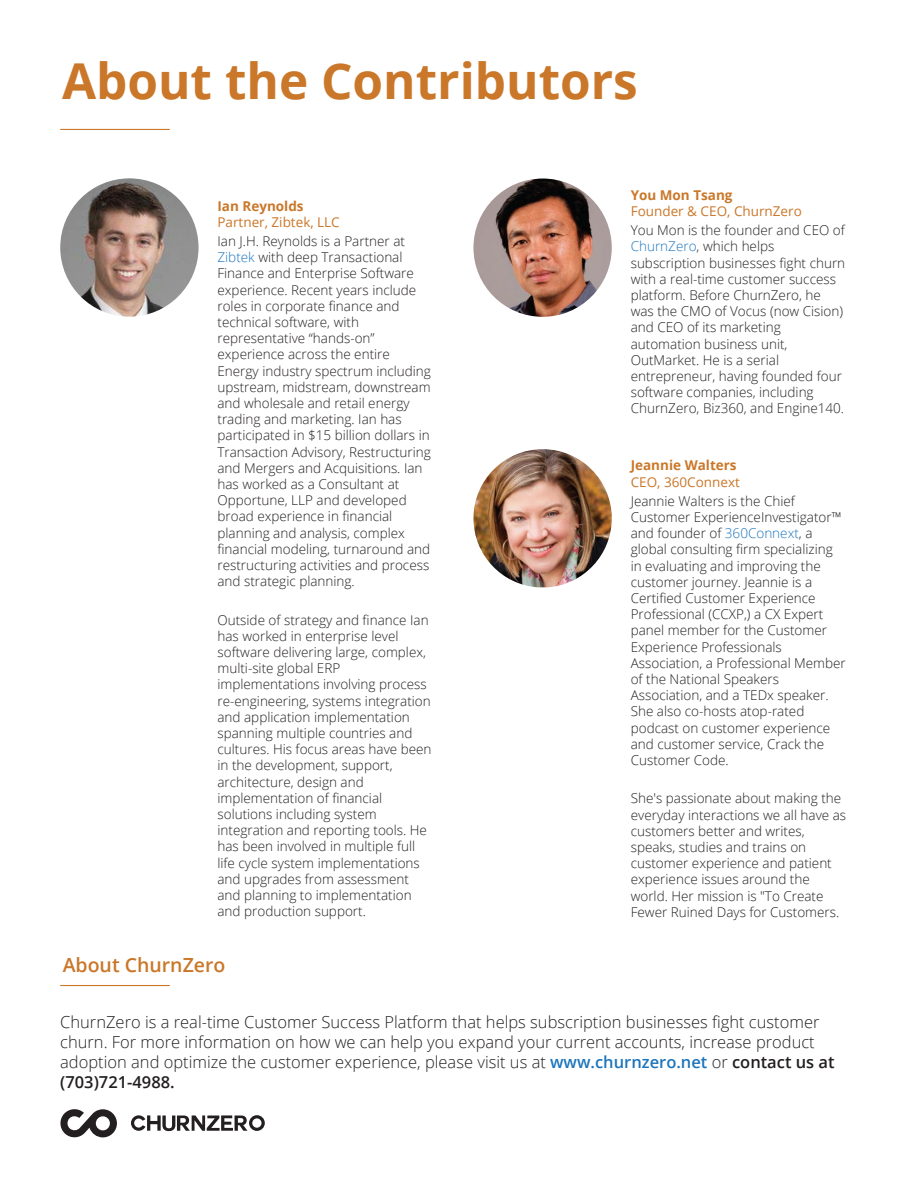
<style>
.page{position:relative;width:918px;height:1188px;background:#fff}
.page>*{position:absolute;margin:0;border:0;box-sizing:border-box;transform-origin:0 0}
.t1{font:700 49.5px "Open Sans";color:#ca7729}
.t2{font:600 19.5px "Open Sans";color:#ca7729}
.t3{font:300 16.5px/19.8px "Open Sans";color:#231f20}
.t4{font:300 13.5px/16.2px "Open Sans";color:#231f20}
.t5{font:13.5px "Open Sans";color:#ca7729}
.t6{font:700 13.5px "Open Sans";color:#ca7729}
.s1{color:#1c75bc}
.s2{font-weight:600;color:#1c75bc}
.s3{font-weight:600}
</style>
<div class="page">
<hr style="left:60px;top:129px;width:110px;height:1px;background:#ca7729">
<img style="left:60px;top:178px;width:139px;height:139px;border-radius:69px">
<img style="left:473px;top:179px;width:139px;height:138px;border-radius:69px">
<img style="left:473px;top:449px;width:139px;height:138px;border-radius:68px">
<svg style="left:131px;top:1115px;width:134px;height:16px"></svg>
<svg style="left:60px;top:1109px;width:57px;height:29px"></svg>
<hr style="left:60px;top:985px;width:110px;height:1px;background:#ca7729">
<h1 class="t1" style="left:62px;top:46px;width:577px">About the Contributors</h1>
<p class="t6" style="left:218px;top:196px;width:88px">Ian Reynolds</p>
<p class="t5" style="left:218px;top:213px;width:124px">Partner, Zibtek, LLC</p>
<p class="t4" style="left:218px;top:233px;width:215px">Ian J.H. Reynolds is a Partner at<br><span class="s1">Zibtek</span> with deep Transactional<br>Finance and Enterprise Software experience. Recent years include roles in corporate finance and technical software, with representative “hands-on” experience across the entire<br>Energy industry spectrum including upstream, midstream, downstream and wholesale and retail energy trading and marketing. Ian has participated in $15 billion dollars in<br>Transaction Advisory, Restructuring and Mergers and Acquisitions. Ian has worked as a Consultant at<br>Opportune, LLP and developed broad experience in financial planning and analysis, complex financial modeling, turnaround and restructuring activities and process and strategic planning.</p>
<p class="t4" style="left:218px;top:611px;width:216px">Outside of strategy and finance Ian has worked in enterprise level software delivering large, complex, multi-site global ERP implementations involving process re-engineering, systems integration and application implementation spanning multiple countries and cultures. His focus areas have been in the development, support, architecture, design and implementation of financial solutions including system integration and reporting tools. He has been involved in multiple full life cycle system implementations and upgrades from assessment and planning to implementation and production support.</p>
<h2 class="t2" style="left:63px;top:952px;width:164px">About ChurnZero</h2>
<p class="t6" style="left:631px;top:185px;width:103px">You Mon Tsang</p>
<p class="t5" style="left:631px;top:202px;width:173px">Founder &amp; CEO, ChurnZero</p>
<p class="t4" style="left:631px;top:222px;width:216px">You Mon is the founder and CEO of<br><span class="s1">ChurnZero</span>, which helps subscription businesses fight churn with a real-time customer success platform. Before ChurnZero, he was the CMO of Vocus (now Cision) and CEO of its marketing automation business unit,<br>OutMarket. He is a serial entrepreneur, having founded four software companies, including<br>ChurnZero, Biz360, and Engine140.</p>
<p class="t6" style="left:631px;top:456px;width:107px">Jeannie Walters</p>
<p class="t5" style="left:631px;top:472px;width:111px">CEO, 360Connext</p>
<p class="t4" style="left:631px;top:492px;width:217px">Jeannie Walters is the Chief<br>Customer ExperienceInvestigator™ and founder of <span class="s1">360Connext</span>, a global consulting firm specializing in evaluating and improving the customer journey. Jeannie is a<br>Certified Customer Experience<br>Professional (CCXP,) a CX Expert panel member for the Customer<br>Experience Professionals<br>Association, a Professional Member of the National Speakers<br>Association, and a TEDx speaker.<br>She also co-hosts atop-rated podcast on customer experience and customer service, Crack the<br>Customer Code.</p>
<p class="t4" style="left:631px;top:790px;width:217px">She's passionate about making the everyday interactions we all have as customers better and writes, speaks, studies and trains on customer experience and patient experience issues around the world. Her mission is "To Create<br>Fewer Ruined Days for Customers.</p>
<p class="t3" style="left:60px;top:1012px;width:776px">ChurnZero is a real-time Customer Success Platform that helps subscription businesses fight customer churn. For more information on how we can help you expand your current accounts, increase product adoption and optimize the customer experience, please visit us at <span class="s2">www.churnzero.net</span> or <span class="s3">contact us at (703)721-4988.</span></p>
</div>
